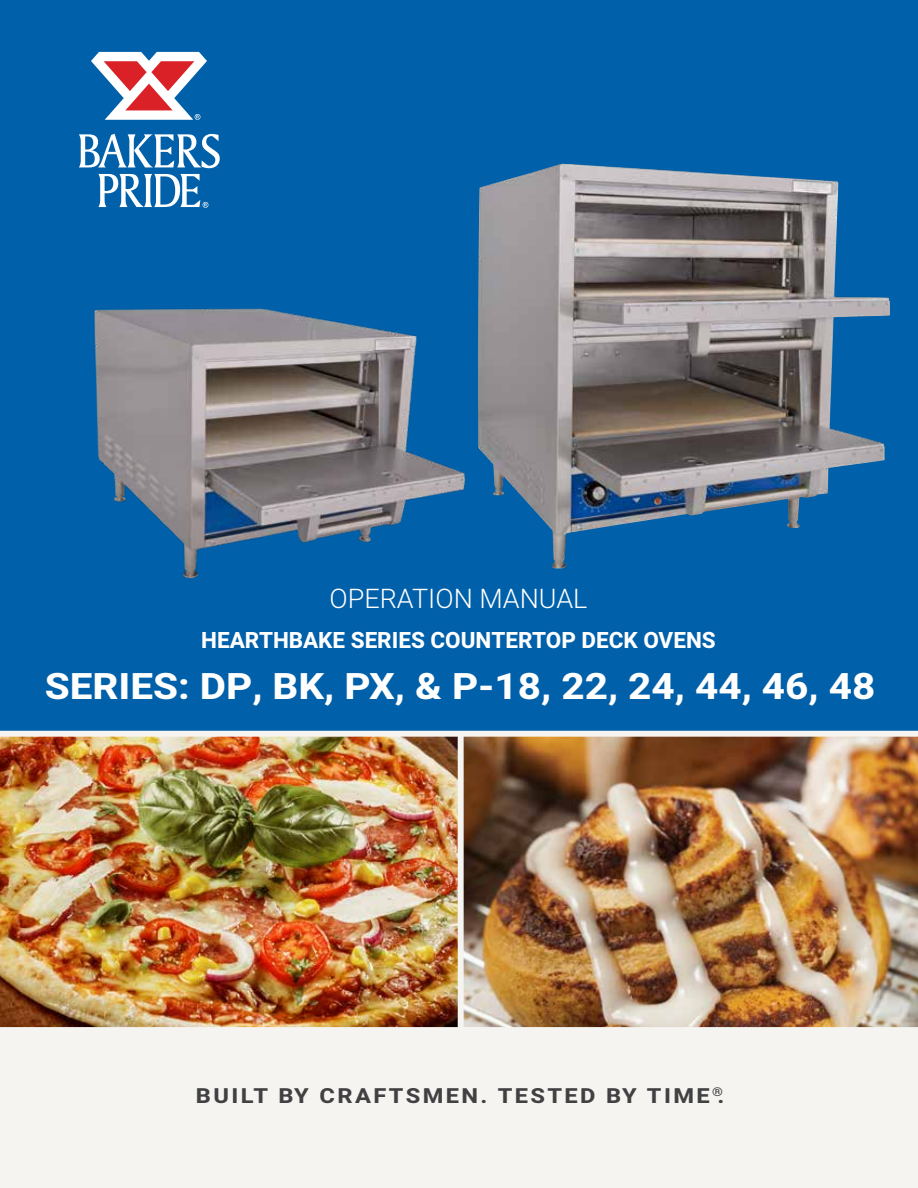
<style>
.page{position:relative;width:918px;height:1188px;background:#fff}
.page>*{position:absolute;margin:0;border:0;box-sizing:border-box;transform-origin:0 0}
.t1{font:700 36.45px "Heebo";color:#fff;scale:1.11 1}
.t2{font:300 27px "Heebo";color:#fff}
.t3{font:700 22.5px "Heebo";color:#fff}
.t4{font:700 20.85px "Heebo";letter-spacing:.1em;color:#414042;scale:1.14 1}
</style>
<div class="page">
<div style="left:0;top:645px;width:918px;height:543px;background:#f5f4f0"></div>
<div style="left:0;top:0;width:918px;height:733px;background:#0060a9"></div>
<img style="left:0;top:737px;width:918px;height:290px">
<div style="left:0;top:731px;width:918px;height:6px;background:#f5f4f0"></div>
<div style="left:458px;top:734px;width:6px;height:297px;background:#f5f4f0"></div>
<svg style="left:79px;top:134px;width:141px;height:34px"></svg>
<svg style="left:91px;top:52px;width:116px;height:68px"></svg>
<svg style="left:98px;top:174px;width:110px;height:34px"></svg>
<img style="left:94px;top:308px;width:372px;height:271px">
<img style="left:478px;top:163px;width:412px;height:406px">
<p class="t2" style="left:330px;top:580px;width:260px">OPERATION MANUAL</p>
<p class="t3" style="left:201px;top:625px;width:516px">HEARTHBAKE SERIES COUNTERTOP DECK OVENS</p>
<p class="t1" style="left:45px;top:661px;width:750px">SERIES: DP, BK, PX, &amp; P-18, 22, 24, 44, 46, 48</p>
<p class="t4" style="left:196px;top:1081px;width:465px">BUILT BY CRAFTSMEN. TESTED BY TIME<sup>®</sup>.</p>
</div>
